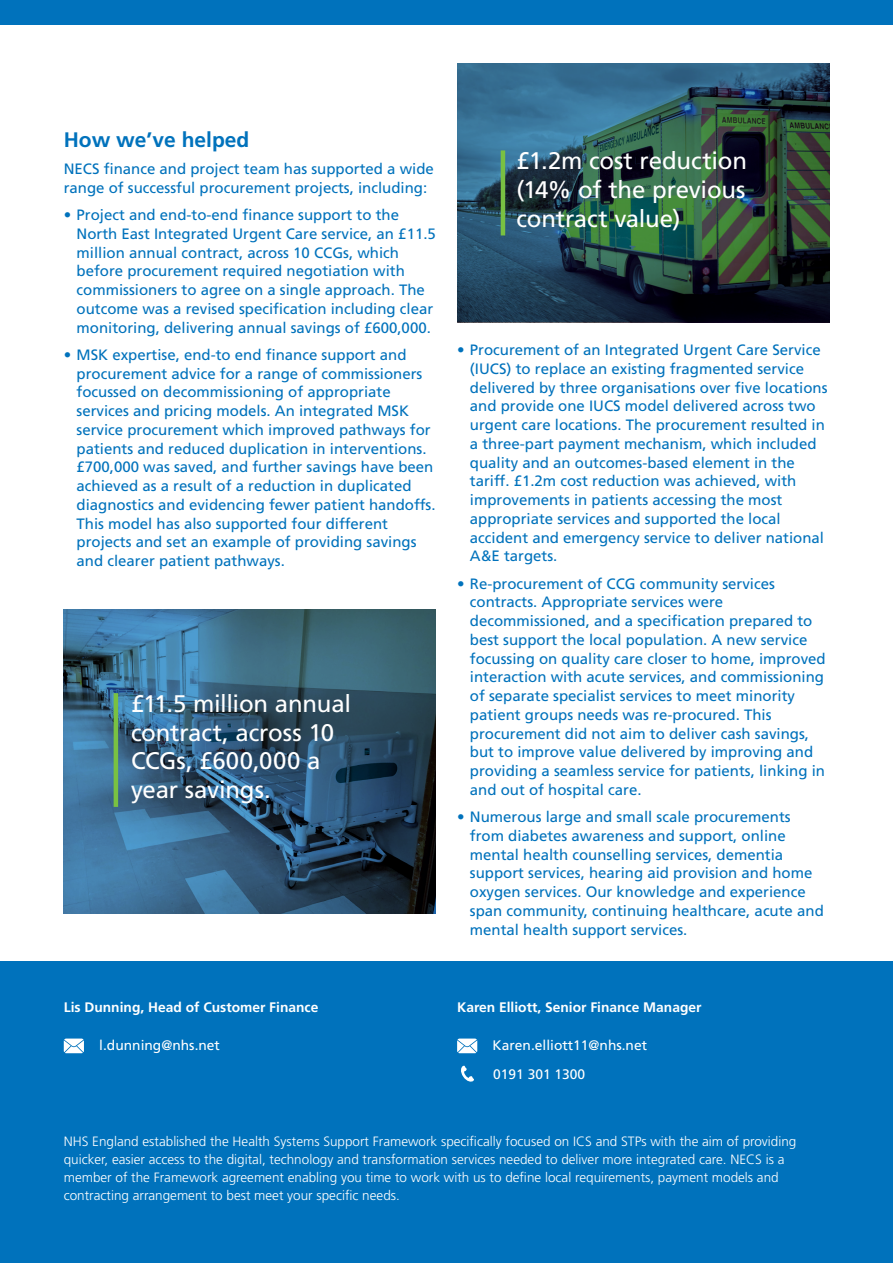
<style>
.page{position:relative;width:893px;height:1263px;background:#fff}
.page>*{position:absolute;margin:0;border:0;box-sizing:border-box;transform-origin:0 0}
.t1{font:24px/28.8px "Frutiger";letter-spacing:-.01em;color:#fff;text-align:justify}
.t2{font:700 21px "Frutiger";color:#0072bc}
.t3{font:15px/18.8px "Frutiger";color:#0072bc}
.t4{font:700 13.8px "Frutiger";color:#fff}
.t5{font:13.8px/28.3px "Frutiger";color:#fff}
.t6{font:300 13.5px/18px "Frutiger";color:#fff}
</style>
<div class="page">
<div style="left:0;top:961px;width:893px;height:302px;background:#0072bc"></div>
<svg style="left:64px;top:1038px;width:20px;height:15px"></svg>
<svg style="left:457px;top:1038px;width:20px;height:15px"></svg>
<svg style="left:461px;top:1066px;width:13px;height:16px"></svg>
<div style="left:0;top:0;width:893px;height:25px;background:#0072bc"></div>
<svg style="left:457px;top:64px;width:372px;height:258px;background:#274c52"></svg>
<svg style="left:64px;top:609px;width:372px;height:304px;background:#335c79"></svg>
<hr style="left:114px;top:693px;width:4px;height:114px;background:#79c142">
<hr style="left:501px;top:150px;width:4px;height:85px;background:#79c142">
<h2 class="t2" style="left:64px;top:127px;width:187px">How we’ve helped</h2>
<p class="t3" style="left:64px;top:159px;width:372px">NECS finance and project team has supported a wide range of successful procurement projects, including:</p>
<p class="t3" style="left:77px;top:205px;width:361px;text-indent:-13px">• Project and end-to-end finance support to the North East Integrated Urgent Care service, an £11.5 million annual contract, across 10 CCGs, which before procurement required negotiation with commissioners to agree on a single approach. The outcome was a revised specification including clear monitoring, delivering annual savings of £600,000.</p>
<p class="t3" style="left:77px;top:345px;width:360px;text-indent:-13px">• MSK expertise, end-to end finance support and procurement advice for a range of commissioners focussed on decommissioning of appropriate services and pricing models. An integrated MSK service procurement which improved pathways for patients and reduced duplication in interventions. £700,000 was saved, and further savings have been achieved as a result of a reduction in duplicated diagnostics and evidencing fewer patient handoffs.<br>This model has also supported four different projects and set an example of providing savings and clearer patient pathways.</p>
<p class="t3" style="left:470px;top:340px;width:359px;text-indent:-13px">• Procurement of an Integrated Urgent Care Service (IUCS) to replace an existing fragmented service delivered by three organisations over five locations and provide one IUCS model delivered across two urgent care locations. The procurement resulted in a three-part payment mechanism, which included quality and an outcomes-based element in the tariff. £1.2m cost reduction was achieved, with improvements in patients accessing the most appropriate services and supported the local accident and emergency service to deliver national A&amp;E targets.</p>
<p class="t3" style="left:470px;top:574px;width:357px;text-indent:-13px">• Re-procurement of CCG community services contracts. Appropriate services were decommissioned, and a specification prepared to best support the local population. A new service focussing on quality care closer to home, improved interaction with acute services, and commissioning of separate specialist services to meet minority patient groups needs was re-procured. This procurement did not aim to deliver cash savings, but to improve value delivered by improving and providing a seamless service for patients, linking in and out of hospital care.</p>
<p class="t3" style="left:470px;top:807px;width:355px;text-indent:-13px">• Numerous large and small scale procurements from diabetes awareness and support, online mental health counselling services, dementia support services, hearing aid provision and home oxygen services. Our knowledge and experience span community, continuing healthcare, acute and mental health support services.</p>
<h1 class="t1" style="left:517px;top:146px;width:232px">£1.2m cost reduction (14% of the previous contract value)</h1>
<h1 class="t1" style="left:131px;top:689px;width:222px;text-align:left">£11.5 million annual contract, across 10<br>CCGs, £600,000 a year savings.</h1>
<p class="t4" style="left:64px;top:999px;width:256px">Lis Dunning, Head of Customer Finance</p>
<p class="t5" style="left:99px;top:1031px;width:122px">l.dunning@nhs.net</p>
<p class="t4" style="left:457px;top:999px;width:246px">Karen Elliott, Senior Finance Manager</p>
<p class="t5" style="left:493px;top:1031px;width:156px">Karen.elliott11@nhs.net<br>0191 301 1300</p>
<p class="t6" style="left:64px;top:1132px;width:734px">NHS England established the Health Systems Support Framework specifically focused on ICS and STPs with the aim of providing quicker, easier access to the digital, technology and transformation services needed to deliver more integrated care. NECS is a member of the Framework agreement enabling you time to work with us to define local requirements, payment models and contracting arrangement to best meet your specific needs.</p>
</div>
